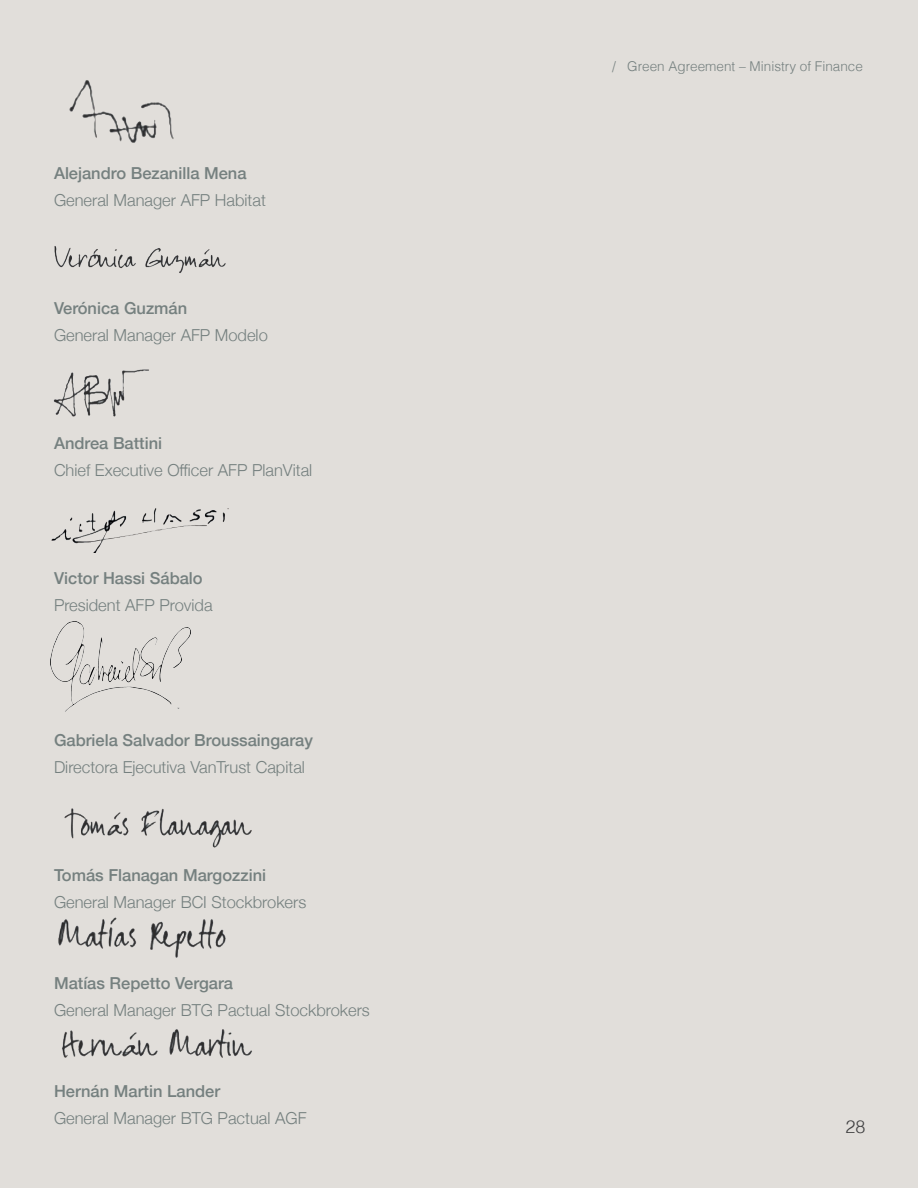
<style>
.page{position:relative;width:918px;height:1188px;background:#e1deda}
.page>*{position:absolute;margin:0;border:0;box-sizing:border-box;transform-origin:0 0}
.t1{font:300 18px "Helvetica";color:#3f3f40}
.t2{font:300 16.5px "Helvetica Neue";color:#75807f}
.t3{font:500 16.5px "Helvetica Neue";color:#75807f}
.t4{font:300 13.5px "Helvetica";color:#75807f}
</style>
<div class="page">
<img style="left:54px;top:246px;width:172px;height:27px">
<img style="left:69px;top:80px;width:105px;height:63px">
<img style="left:53px;top:369px;width:96px;height:48px">
<img style="left:62px;top:1029px;width:190px;height:29px">
<img style="left:51px;top:508px;width:178px;height:45px">
<img style="left:58px;top:917px;width:168px;height:41px">
<img style="left:64px;top:808px;width:188px;height:40px">
<img style="left:51px;top:622px;width:139px;height:89px">
<p class="t3" style="left:54px;top:160px;width:194px">Alejandro Bezanilla Mena</p>
<p class="t2" style="left:54px;top:187px;width:213px">General Manager AFP Habitat</p>
<p class="t3" style="left:54px;top:295px;width:135px">Verónica Guzmán</p>
<p class="t2" style="left:54px;top:322px;width:215px">General Manager AFP Modelo</p>
<p class="t3" style="left:54px;top:430px;width:110px">Andrea Battini</p>
<p class="t2" style="left:54px;top:457px;width:260px">Chief Executive Officer AFP PlanVital</p>
<p class="t3" style="left:54px;top:565px;width:150px">Victor Hassi Sábalo</p>
<p class="t2" style="left:54px;top:592px;width:160px">President AFP Provida</p>
<p class="t3" style="left:54px;top:727px;width:260px">Gabriela Salvador Broussaingaray</p>
<p class="t2" style="left:54px;top:754px;width:252px">Directora Ejecutiva VanTrust Capital</p>
<p class="t3" style="left:54px;top:862px;width:214px">Tomás Flanagan Margozzini</p>
<p class="t2" style="left:54px;top:889px;width:254px">General Manager BCI Stockbrokers</p>
<p class="t3" style="left:54px;top:970px;width:181px">Matías Repetto Vergara</p>
<p class="t2" style="left:54px;top:997px;width:317px">General Manager BTG Pactual Stockbrokers</p>
<p class="t4" style="left:612px;top:54px;width:252px">/ Green Agreement – Ministry of Finance</p>
<p class="t3" style="left:54px;top:1078px;width:168px">Hernán Martin Lander</p>
<p class="t2" style="left:54px;top:1105px;width:254px">General Manager BTG Pactual AGF</p>
<p class="t1" style="left:845px;top:1112px;width:22px">28</p>
</div>
